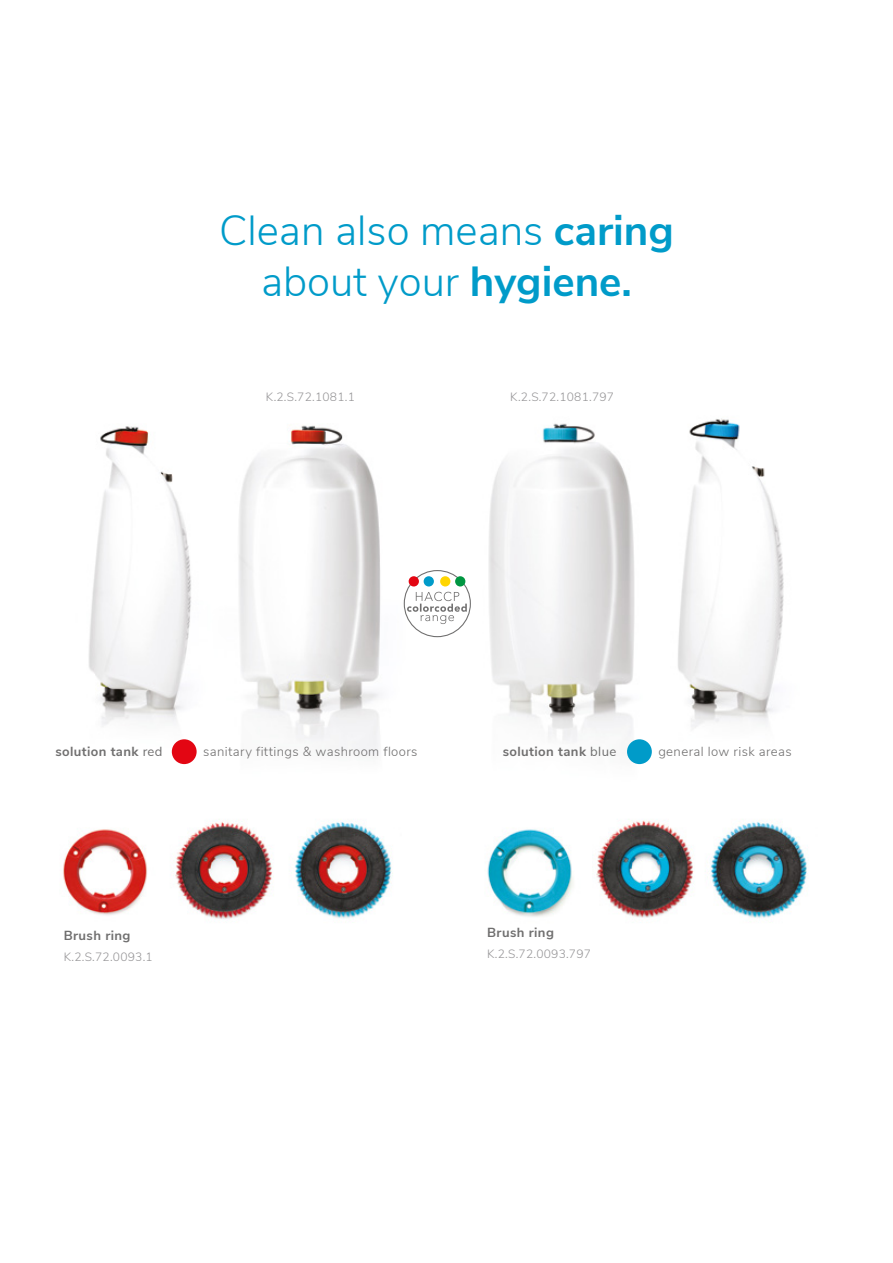
<style>
.page{position:relative;width:893px;height:1263px;background:#fff}
.page>*{position:absolute;margin:0;border:0;box-sizing:border-box;transform-origin:0 0}
.t1{font:300 42px/51px "Nunito Sans";color:#009bc9;text-align:center}
.t2{font:300 13.05px "Nunito Sans";letter-spacing:.03em;color:#706f6f}
.t3{font:700 13.05px "Nunito Sans";letter-spacing:.03em;color:#706f6f}
.t4{font:300 12px "Nunito Sans";letter-spacing:.02em;color:#959496}
.s1{font-weight:700}
.s2{font-weight:400}
</style>
<div class="page">
<img style="left:173px;top:821px;width:101px;height:98px">
<img style="left:294px;top:822px;width:99px;height:97px">
<img style="left:63px;top:829px;width:84px;height:86px">
<img style="left:489px;top:423px;width:157px;height:342px">
<img style="left:678px;top:418px;width:106px;height:310px">
<img style="left:89px;top:426px;width:108px;height:339px">
<img style="left:239px;top:425px;width:167px;height:329px">
<div style="left:172px;top:739px;width:25px;height:25px;background:#e30613;border-radius:50%"></div>
<div style="left:627px;top:739px;width:25px;height:25px;background:#009bc9;border-radius:50%"></div>
<img style="left:596px;top:820px;width:98px;height:98px">
<img style="left:710px;top:822px;width:98px;height:97px">
<img style="left:487px;top:829px;width:86px;height:88px">
<div style="left:404px;top:570px;width:67px;height:67px;border:1px solid #706f6f;border-radius:50%"></div>
<div style="left:409px;top:576px;width:10px;height:10px;background:#e30613;border-radius:50%"></div>
<div style="left:440px;top:576px;width:10px;height:10px;background:#ffd500;border-radius:50%"></div>
<div style="left:424px;top:576px;width:10px;height:10px;background:#009bc9;border-radius:50%"></div>
<div style="left:455px;top:576px;width:10px;height:10px;background:#009641;border-radius:50%"></div>
<svg style="left:407px;top:592px;width:60px;height:32px"></svg>
<h1 class="t1" style="left:219px;top:202px;width:456px">Clean also means <span class="s1">caring </span>about your <span class="s1">hygiene.</span></h1>
<p class="t4" style="left:266px;top:388px;width:90px">K.2.S.72.1081.1</p>
<p class="t4" style="left:510px;top:388px;width:105px">K.2.S.72.1081.797</p>
<p class="t3" style="left:55px;top:741px;width:109px">solution tank <span class="s2">red</span></p>
<p class="t2" style="left:203px;top:741px;width:216px">sanitary fittings &amp; washroom floors</p>
<p class="t3" style="left:503px;top:742px;width:115px">solution tank <span class="s2">blue</span></p>
<p class="t2" style="left:658px;top:741px;width:135px">general low risk areas</p>
<p class="t3" style="left:64px;top:926px;width:68px">Brush ring</p>
<p class="t4" style="left:64px;top:948px;width:90px">K.2.S.72.0093.1</p>
<p class="t3" style="left:487px;top:923px;width:68px">Brush ring</p>
<p class="t4" style="left:487px;top:945px;width:105px">K.2.S.72.0093.797</p>
</div>
